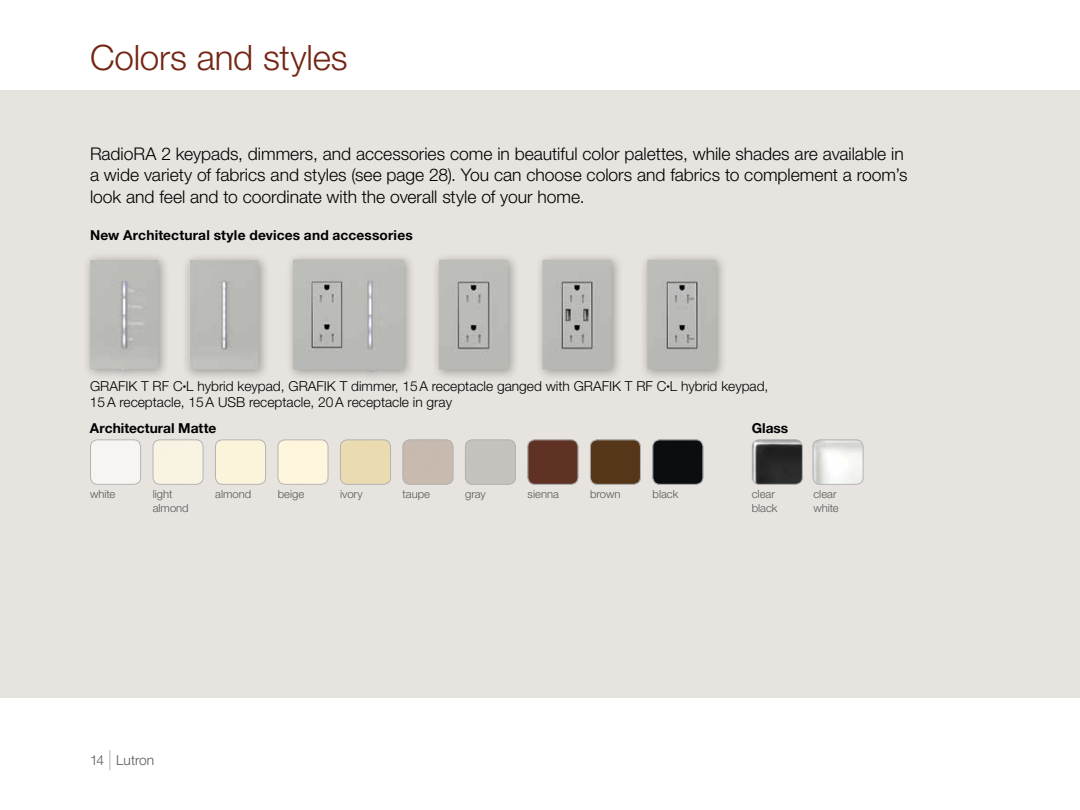
<style>
.page{position:relative;width:1080px;height:810px;background:#fff}
.page>*{position:absolute;margin:0;border:0;box-sizing:border-box;transform-origin:0 0}
.t1{font:300 35px "Helvetica Neue LT Std";letter-spacing:-.005em;color:#732613}
.t2{font:300 17.5px/21.2px "Helvetica Neue LT Std";color:#000}
.t3{font:300 13.75px/16.2px "Helvetica Neue LT Std";color:#000}
.t4{font:700 13.75px "Helvetica Neue LT Std";letter-spacing:.01em;color:#000}
.t5{font:300 13.75px "Helvetica Neue LT Std";letter-spacing:-.005em;color:#58595b}
.t6{font:300 11.25px/13.8px "Helvetica Neue LT Std";color:#58595b}
.s1{font-weight:200;font-size:20px}
</style>
<div class="page">
<div style="left:0;top:90px;width:1080px;height:608px;background:#e7e3df"></div>
<div style="left:90px;top:440px;width:51px;height:44px;background:#f7f5f2"></div>
<div style="left:90px;top:440px;width:51px;height:45px;border:1px solid #b1b4b6;border-radius:7px"></div>
<div style="left:340px;top:440px;width:51px;height:45px;border:1px solid #b1b4b6;border-radius:7px"></div>
<div style="left:215px;top:440px;width:50px;height:43px;background:#fbf4db"></div>
<div style="left:215px;top:440px;width:51px;height:45px;border:1px solid #b1b4b6;border-radius:7px"></div>
<div style="left:153px;top:440px;width:50px;height:44px;background:#f8f2e3"></div>
<div style="left:153px;top:440px;width:50px;height:45px;border:1px solid #b1b4b6;border-radius:7px"></div>
<div style="left:465px;top:440px;width:51px;height:45px;border:1px solid #b1b4b6;border-radius:7px"></div>
<div style="left:590px;top:440px;width:50px;height:44px;background:#553618"></div>
<div style="left:590px;top:440px;width:51px;height:45px;border:1px solid #b1b4b6;border-radius:7px"></div>
<div style="left:653px;top:440px;width:50px;height:45px;background:#0a0e10"></div>
<div style="left:653px;top:440px;width:50px;height:45px;border:1px solid #b1b4b6;border-radius:7px"></div>
<div style="left:278px;top:440px;width:50px;height:44px;background:#fef5dc"></div>
<div style="left:278px;top:440px;width:50px;height:45px;border:1px solid #b1b4b6;border-radius:7px"></div>
<img style="left:813px;top:440px;width:50px;height:44px">
<div style="left:813px;top:440px;width:50px;height:45px;border:1px solid #b1b4b6;border-radius:7px"></div>
<img style="left:752px;top:440px;width:50px;height:44px">
<div style="left:752px;top:440px;width:51px;height:45px;border:1px solid #b1b4b6;border-radius:7px"></div>
<div style="left:403px;top:440px;width:50px;height:45px;border:1px solid #b1b4b6;border-radius:7px"></div>
<div style="left:528px;top:440px;width:50px;height:45px;background:#5f3224"></div>
<div style="left:528px;top:440px;width:50px;height:45px;border:1px solid #b1b4b6;border-radius:7px"></div>
<div style="left:286px;top:252px;width:130px;height:130px;background:#000;opacity:.33"></div>
<img style="left:293px;top:259px;width:111px;height:113px">
<div style="left:431px;top:252px;width:89px;height:129px;background:#000;opacity:.33"></div>
<img style="left:439px;top:260px;width:69px;height:109px">
<div style="left:182px;top:252px;width:88px;height:129px;background:#000;opacity:.33"></div>
<img style="left:190px;top:260px;width:68px;height:109px">
<div style="left:535px;top:252px;width:88px;height:129px;background:#000;opacity:.33"></div>
<img style="left:542px;top:260px;width:70px;height:109px">
<div style="left:640px;top:252px;width:88px;height:129px;background:#000;opacity:.33"></div>
<img style="left:647px;top:260px;width:69px;height:109px">
<div style="left:82px;top:252px;width:88px;height:130px;background:#000;opacity:.33"></div>
<img style="left:90px;top:260px;width:68px;height:111px">
<h1 class="t1" style="left:90px;top:36px;width:259px">Colors and styles</h1>
<p class="t2" style="left:90px;top:143px;width:819px">RadioRA 2 keypads, dimmers, and accessories come in beautiful color palettes, while shades are available in a wide variety of fabrics and styles (see page 28). You can choose colors and fabrics to complement a room’s look and feel and to coordinate with the overall style of your home.</p>
<p class="t4" style="left:90px;top:227px;width:324px">New Architectural style devices and accessories</p>
<p class="t3" style="left:90px;top:378px;width:680px">GRAFIK T RF C<sup>•</sup>L hybrid keypad, GRAFIK T dimmer, 15A receptacle ganged with GRAFIK T RF C<sup>•</sup>L hybrid keypad,<br>15A receptacle, 15A USB receptacle, 20A receptacle in gray</p>
<p class="t4" style="left:90px;top:419px;width:128px">Architectural Matte</p>
<p class="t4" style="left:752px;top:419px;width:38px">Glass</p>
<p class="t6" style="left:90px;top:487px;width:27px">white</p>
<p class="t6" style="left:153px;top:487px;width:21px">light</p>
<p class="t6" style="left:340px;top:487px;width:24px">ivory</p>
<p class="t6" style="left:465px;top:487px;width:22px">gray</p>
<p class="t6" style="left:590px;top:487px;width:32px">brown</p>
<p class="t6" style="left:153px;top:501px;width:38px">almond</p>
<p class="t6" style="left:215px;top:487px;width:38px">almond</p>
<p class="t6" style="left:278px;top:487px;width:28px">beige</p>
<p class="t6" style="left:403px;top:487px;width:29px">taupe</p>
<p class="t6" style="left:528px;top:487px;width:33px">sienna</p>
<p class="t6" style="left:653px;top:487px;width:27px">black</p>
<p class="t6" style="left:813px;top:487px;width:27px">clear white</p>
<p class="t6" style="left:752px;top:487px;width:27px">clear black</p>
<p class="t5" style="left:90px;top:752px;width:66px">14 <span class="s1">|</span> Lutron</p>
</div>
